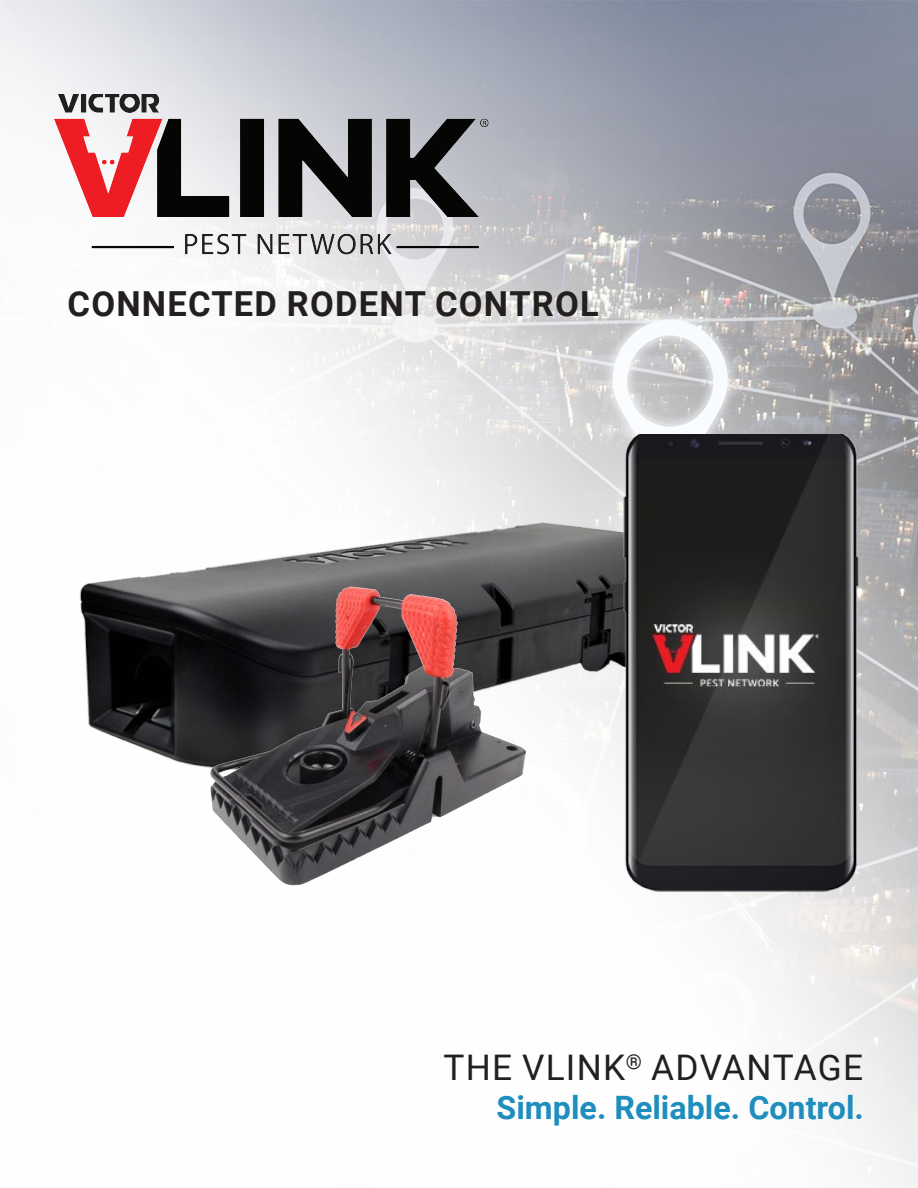
<style>
.page{position:relative;width:918px;height:1188px;background:#fff}
.page>*{position:absolute;margin:0;border:0;box-sizing:border-box;transform-origin:0 0}
.t1{font:35.25px "Roboto";letter-spacing:.035em;color:#231f20}
.t2{font:700 34.5px "Roboto";letter-spacing:.035em;color:#231f20}
.t3{font:700 32.25px "Roboto";color:#1f8ebe}
</style>
<div class="page">
<img style="left:0;top:0;width:918px;height:1188px">
<img style="left:55px;top:94px;width:434px;height:161px">
<img style="left:64px;top:420px;width:606px;height:439px">
<img style="left:623px;top:434px;width:237px;height:469px">
<img style="left:205px;top:581px;width:327px;height:309px">
<p class="t2" style="left:68px;top:280px;width:533px">CONNECTED RODENT CONTROL</p>
<p class="t1" style="left:443px;top:1043px;width:421px">THE VLINK<sup>®</sup> ADVANTAGE</p>
<p class="t3" style="left:497px;top:1085px;width:369px">Simple. Reliable. Control.</p>
</div>
